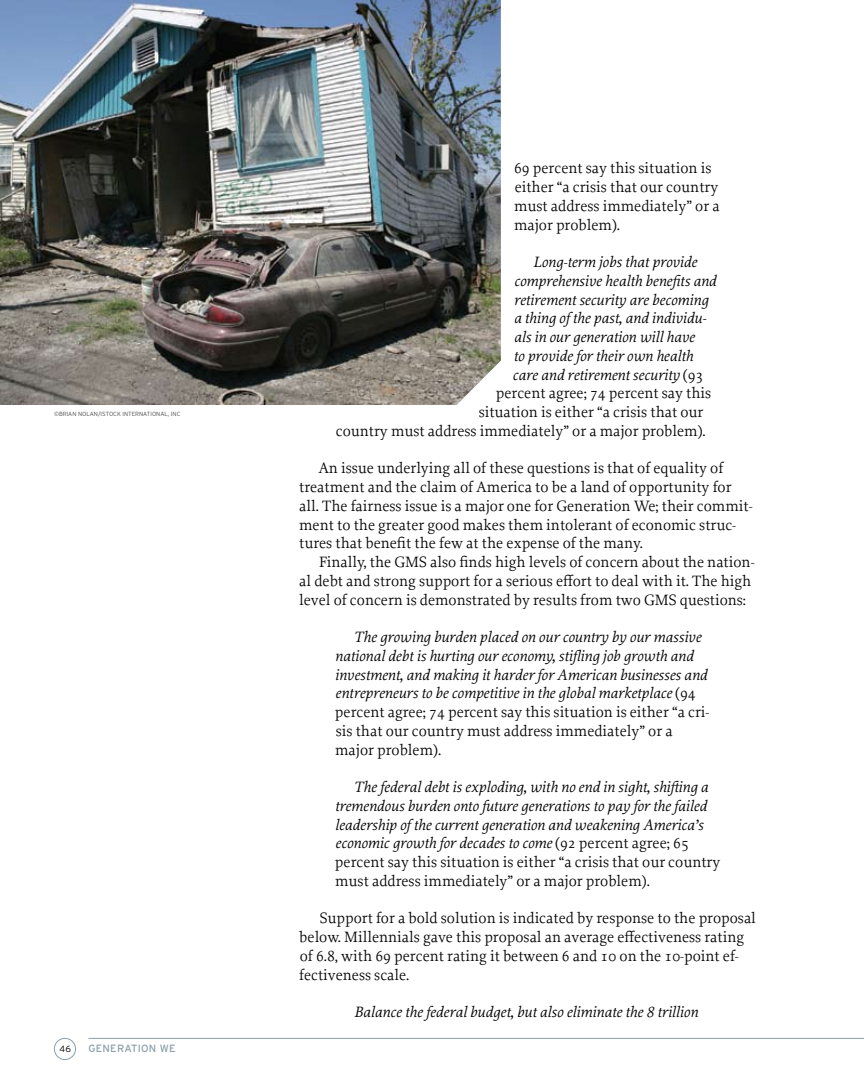
<style>
.page{position:relative;width:864px;height:1080px;background:#fff}
.page>*{position:absolute;margin:0;border:0;box-sizing:border-box;transform-origin:0 0}
.t1{font:italic 15.75px/18.8px "Proforma";color:#000}
.t2{font:15.75px/18.8px "Proforma";color:#000}
.t3{font:10.5px "Interstate";letter-spacing:.025em;color:#8a9faa}
.t4{font:300 9px "Interstate";color:#000}
.t5{font:300 6px "Interstate";color:#4c4d4f}
.s1{font-style:normal}
</style>
<div class="page">
<div style="left:54px;top:1038px;width:22px;height:22px;border:1px solid #8a9faa;border-radius:50%"></div>
<hr style="left:88px;top:1038px;width:776px;height:1px;background:#8a9faa">
<img style="left:0;top:0;width:501px;height:405px">
<p class="t5" style="left:54px;top:410px;width:128px">©BRIAN NOLAN/ISTOCK I NTERNATIONAL, I NC</p>
<p class="t4" style="left:60px;top:1044px;width:13px">46</p>
<p class="t3" style="left:88px;top:1043px;width:89px">GENERATION WE</p>
<p class="t2" style="left:514px;top:159px;width:207px">69 percent say this situation is either “a crisis that our country must address immediately” or a major problem).</p>
<p class="t1" style="left:533px;top:253px;width:165px">Long-term jobs that provide</p>
<p class="t1" style="left:514px;top:272px;width:204px">comprehensive health benefits and</p>
<p class="t1" style="left:514px;top:291px;width:196px">retirement security are becoming</p>
<p class="t1" style="left:514px;top:309px;width:194px">a thing of the past, and individu-</p>
<p class="t1" style="left:514px;top:328px;width:183px">als in our generation will have</p>
<p class="t1" style="left:514px;top:347px;width:181px">to provide for their own health</p>
<p class="t1" style="left:513px;top:366px;width:192px">care and retirement security <span class="s1">(93</span></p>
<p class="t2" style="left:496px;top:384px;width:217px">percent agree; 74 percent say this</p>
<p class="t2" style="left:479px;top:403px;width:226px">situation is either “a crisis that our</p>
<p class="t2" style="left:336px;top:422px;width:371px">country must address immediately” or a major problem).</p>
<p class="t2" style="left:299px;top:459px;width:455px;text-indent:19px">An issue underlying all of these questions is that of equality of treatment and the claim of America to be a land of opportunity for all. The fairness issue is a major one for Generation We; their commit&shy;ment to the greater good makes them intolerant of economic struc&shy;tures that benefit the few at the expense of the many.</p>
<p class="t2" style="left:299px;top:553px;width:457px;text-indent:20px">Finally, the GMS also finds high levels of concern about the nation&shy;al debt and strong support for a serious effort to deal with it. The high level of concern is demonstrated by results from two GMS questions:</p>
<p class="t1" style="left:335px;top:628px;width:376px;text-indent:19px">The growing burden placed on our country by our massive national debt is hurting our economy, stifling job growth and investment, and making it harder for American businesses and entrepreneurs to be competitive in the global marketplace <span class="s1">(94 percent agree; 74 percent say this situation is either “a cri&shy;sis that our country must address immediately” or a major problem).</span></p>
<p class="t1" style="left:335px;top:778px;width:387px;text-indent:19px">The federal debt is exploding, with no end in sight, shifting a tremendous burden onto future generations to pay for the failed leadership of the current generation and weakening America’s economic growth for decades to come <span class="s1">(92 percent agree; 65 percent say this situation is either “a crisis that our country must address immediately” or a major problem).</span></p>
<p class="t2" style="left:299px;top:909px;width:458px;text-indent:21px">Support for a bold solution is indicated by response to the proposal below. Millennials gave this proposal an average effectiveness rating of 6.8, with 69 percent rating it between 6 and 10 on the 10-point ef&shy;fectiveness scale.</p>
<p class="t1" style="left:354px;top:1003px;width:345px">Balance the federal budget, but also eliminate the 8 trillion</p>
</div>
